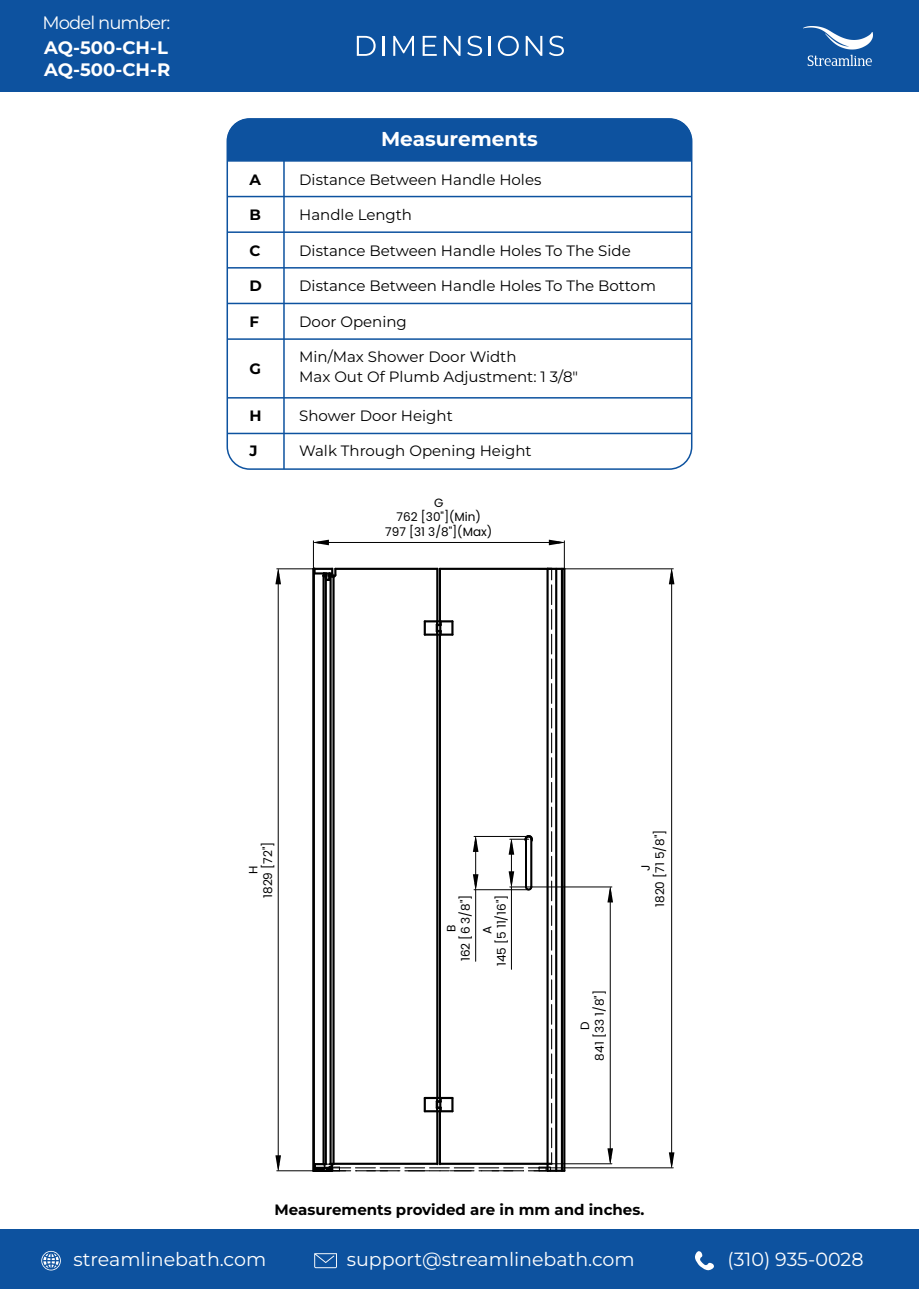
<style>
.page{position:relative;width:919px;height:1289px;background:#fff}
.page>*{position:absolute;margin:0;border:0;box-sizing:border-box;transform-origin:0 0}
.t1{font:100 20.1px "Montserrat";color:#fff}
.t2{font:19.05px "Montserrat";color:#fff}
.t3{font:100 18px/21.6px "Montserrat";color:#fff}
.t4{font:18px "Montserrat";letter-spacing:-.05em;color:#fff}
.t5{font:15px/19.5px "Montserrat";color:#000}
.t6{font:100 15px "Montserrat";color:#000}
.t7{font:12px/14.4px "Poppins";color:#000;text-align:center}
</style>
<div class="page">
<div style="left:0;top:0;width:918px;height:92px;background:#0d529f"></div>
<div style="left:0;top:1229px;width:918px;height:59px;background:#0d529f"></div>
<svg style="left:695px;top:1251px;width:19px;height:20px"></svg>
<svg style="left:314px;top:1253px;width:23px;height:15px"></svg>
<svg style="left:41px;top:1250px;width:20px;height:20px"></svg>
<svg style="left:357px;top:36px;width:18px;height:20px"></svg>
<hr style="left:382px;top:36px;width:2px;height:20px;background:#fff">
<svg style="left:393px;top:36px;width:21px;height:20px"></svg>
<svg style="left:422px;top:36px;width:14px;height:20px"></svg>
<svg style="left:444px;top:36px;width:16px;height:20px"></svg>
<svg style="left:467px;top:36px;width:15px;height:20px"></svg>
<hr style="left:489px;top:36px;width:2px;height:20px;background:#fff">
<svg style="left:498px;top:36px;width:20px;height:20px"></svg>
<svg style="left:525px;top:36px;width:17px;height:20px"></svg>
<svg style="left:549px;top:36px;width:15px;height:20px"></svg>
<img style="left:803px;top:27px;width:69px;height:38px">
<div style="left:226px;top:118px;width:466px;height:352px;border:2px solid #0d529f;border-radius:22px"></div>
<div style="left:227px;top:119px;width:464px;height:41px;background:#0d529f"></div>
<hr style="left:283px;top:157px;width:2px;height:312px;background:#0d529f">
<hr style="left:227px;top:160px;width:464px;height:2px;background:#0d529f">
<hr style="left:227px;top:196px;width:464px;height:1px;background:#0d529f">
<hr style="left:227px;top:231px;width:464px;height:2px;background:#0d529f">
<hr style="left:227px;top:267px;width:464px;height:1px;background:#0d529f">
<hr style="left:227px;top:303px;width:464px;height:1px;background:#0d529f">
<hr style="left:227px;top:338px;width:464px;height:2px;background:#0d529f">
<hr style="left:227px;top:397px;width:464px;height:1px;background:#0d529f">
<hr style="left:227px;top:433px;width:464px;height:1px;background:#0d529f">
<hr style="left:312px;top:569px;width:2px;height:601px;background:#000">
<hr style="left:538px;top:1167px;width:135px;height:1px;background:#000">
<hr style="left:538px;top:568px;width:135px;height:1px;background:#000">
<hr style="left:671px;top:575px;width:1px;height:586px;background:#000">
<hr style="left:277px;top:1170px;width:36px;height:1px;background:#000">
<hr style="left:277px;top:568px;width:36px;height:1px;background:#000">
<hr style="left:278px;top:575px;width:1px;height:589px;background:#000">
<hr style="left:529px;top:886px;width:82px;height:1px;background:#000">
<hr style="left:546px;top:1163px;width:65px;height:1px;background:#000">
<hr style="left:610px;top:893px;width:1px;height:264px;background:#000">
<svg style="left:275px;top:569px;width:6px;height:15px"></svg>
<svg style="left:275px;top:1155px;width:6px;height:15px"></svg>
<svg style="left:313px;top:539px;width:252px;height:632px"></svg>
<svg style="left:607px;top:887px;width:6px;height:15px"></svg>
<svg style="left:607px;top:1148px;width:6px;height:15px"></svg>
<svg style="left:668px;top:1152px;width:6px;height:15px"></svg>
<svg style="left:668px;top:569px;width:6px;height:15px"></svg>
<p class="t4" style="left:42px;top:11px;width:129px">Model number:</p>
<p class="t3" style="left:44px;top:37px;width:127px">AQ-500-CH-L<br>AQ-500-CH-R</p>
<p class="t6" style="left:249px;top:170px;width:13px">A</p>
<p class="t6" style="left:249px;top:205px;width:13px">B</p>
<p class="t6" style="left:249px;top:241px;width:12px">C</p>
<p class="t6" style="left:249px;top:276px;width:14px">D</p>
<p class="t6" style="left:249px;top:311px;width:11px">F</p>
<p class="t6" style="left:249px;top:358px;width:13px">G</p>
<p class="t6" style="left:249px;top:405px;width:14px">H</p>
<p class="t6" style="left:249px;top:441px;width:10px">J</p>
<h1 class="t1" style="left:381px;top:125px;width:158px">Measurements</h1>
<p class="t5" style="left:299px;top:169px;width:243px">Distance Between Handle Holes</p>
<p class="t5" style="left:299px;top:205px;width:114px">Handle Length</p>
<p class="t5" style="left:299px;top:240px;width:333px">Distance Between Handle Holes To The Side</p>
<p class="t5" style="left:299px;top:276px;width:358px">Distance Between Handle Holes To The Bottom</p>
<p class="t5" style="left:299px;top:311px;width:109px">Door Opening</p>
<p class="t5" style="left:299px;top:347px;width:280px">Min/Max Shower Door Width<br>Max Out Of Plumb Adjustment: 1 3/8"</p>
<p class="t5" style="left:299px;top:405px;width:155px">Shower Door Height</p>
<p class="t5" style="left:299px;top:441px;width:234px">Walk Through Opening Height</p>
<p class="t7" style="left:385px;top:495px;width:109px">G<br>762 [30"](Min)<br>797 [31 3/8"](Max)</p>
<p class="t7" style="left:246px;top:897px;width:58px;rotate:-90deg">H<br>1829 [72"]</p>
<p class="t7" style="left:444px;top:961px;width:68px;rotate:-90deg">B<br>162 [6 3/8"]</p>
<p class="t7" style="left:480px;top:966px;width:73px;rotate:-90deg">A<br>145 [5 11/16"]</p>
<p class="t7" style="left:578px;top:1060px;width:72px;rotate:-90deg">D<br>841 [33 1/8"]</p>
<p class="t7" style="left:638px;top:906px;width:79px;rotate:-90deg">J<br>1820 [71 5/8"]</p>
<p class="t6" style="left:274px;top:1199px;width:371px">Measurements provided are in mm and inches.</p>
<p class="t2" style="left:74px;top:1246px;width:194px">streamlinebath.com</p>
<p class="t2" style="left:347px;top:1246px;width:289px">support@streamlinebath.com</p>
<p class="t2" style="left:727px;top:1246px;width:137px">(310) 935-0028</p>
</div>
